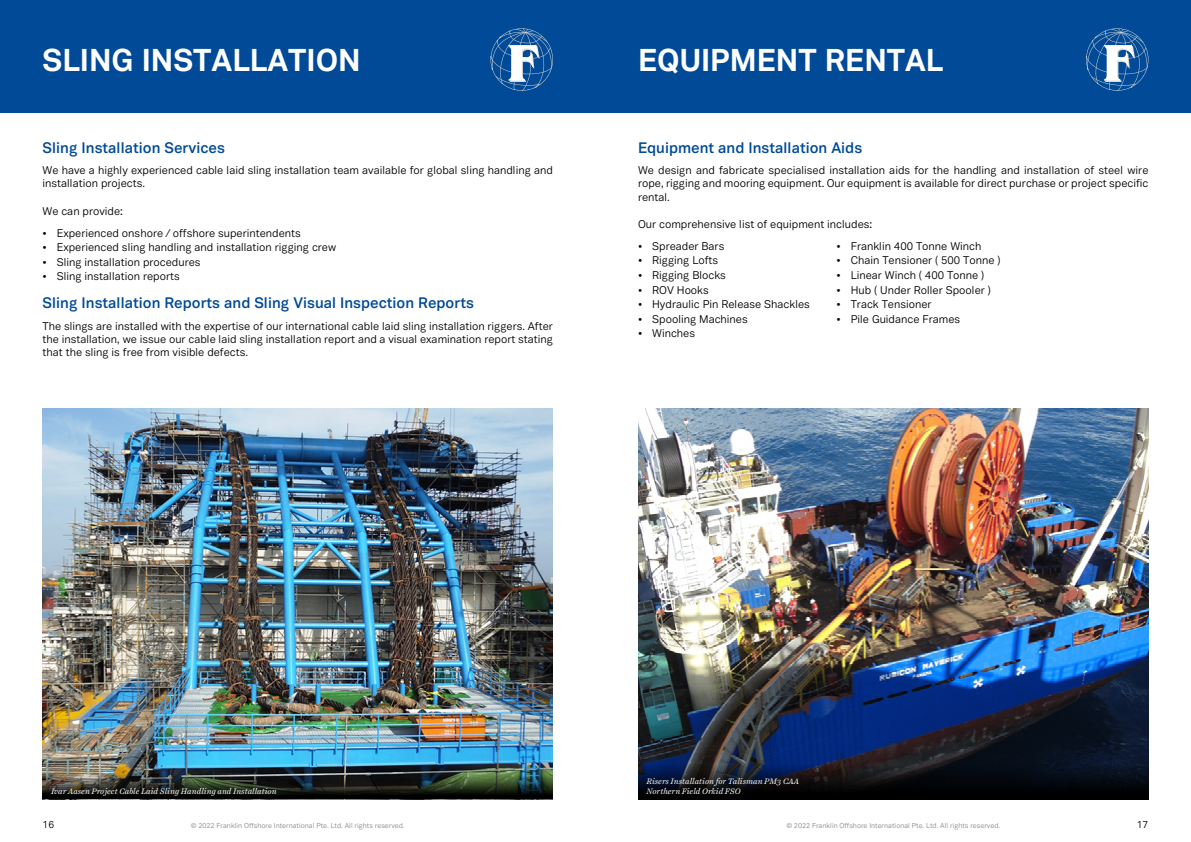
<style>
.page{position:relative;width:1191px;height:842px;background:#fff}
.page>*{position:absolute;margin:0;border:0;box-sizing:border-box;transform-origin:0 0}
.t1{font:700 31px "Vaud";color:#fff}
.t2{font:600 15px "Vaud Display";color:#004a98}
.t3{font:11px/13.2px "Vaud";color:#000;text-align:justify}
.t4{font:10px "Vaud";color:#000}
.t5{font:italic 8px/9.6px "Harriet Text";color:#fff}
.t6{font:7px "Vaud";color:#878a8e}
</style>
<div class="page">
<div style="left:0;top:0;width:595px;height:113px;background:#004a98"></div>
<svg style="left:490px;top:28px;width:63px;height:63px"></svg>
<div style="left:595px;top:0;width:596px;height:113px;background:#004a98"></div>
<svg style="left:1086px;top:28px;width:62px;height:63px"></svg>
<img style="left:43px;top:408px;width:510px;height:365px">
<img style="left:43px;top:773px;width:510px;height:26px">
<img style="left:638px;top:408px;width:510px;height:356px">
<svg style="left:638px;top:764px;width:510px;height:35px;background:#0a0d16"></svg>
<h1 class="t1" style="left:43px;top:41px;width:320px">SLING INSTALLATION</h1>
<h1 class="t1" style="left:638px;top:41px;width:307px">EQUIPMENT RENTAL</h1>
<h2 class="t2" style="left:43px;top:138px;width:184px">Sling Installation Services</h2>
<p class="t3" style="left:43px;top:164px;width:512px">We have a highly experienced cable laid sling installation team available for global sling handling and installation projects.</p>
<p class="t3" style="left:43px;top:204px;width:82px">We can provide:</p>
<p class="t3" style="left:43px;top:226px;width:260px">• Experienced onshore / offshore superintendents</p>
<p class="t3" style="left:43px;top:241px;width:295px">• Experienced sling handling and installation rigging crew</p>
<p class="t3" style="left:43px;top:255px;width:160px">• Sling installation procedures</p>
<p class="t3" style="left:43px;top:270px;width:139px">• Sling installation reports</p>
<h2 class="t2" style="left:43px;top:294px;width:433px">Sling Installation Reports and Sling Visual Inspection Reports</h2>
<p class="t3" style="left:43px;top:319px;width:512px">The slings are installed with the expertise of our international cable laid sling installation riggers. After the installation, we issue our cable laid sling installation report and a visual examination report stating that the sling is free from visible defects.</p>
<h2 class="t2" style="left:638px;top:138px;width:226px">Equipment and Installation Aids</h2>
<p class="t3" style="left:638px;top:164px;width:512px">We design and fabricate specialised installation aids for the handling and installation of steel wire rope, rigging and mooring equipment. Our equipment is available for direct purchase or project specific rental.</p>
<p class="t3" style="left:638px;top:217px;width:236px">Our comprehensive list of equipment includes:</p>
<p class="t3" style="left:638px;top:239px;width:88px">• Spreader Bars</p>
<p class="t3" style="left:638px;top:254px;width:82px">• Rigging Lofts</p>
<p class="t3" style="left:638px;top:268px;width:89px">• Rigging Blocks</p>
<p class="t3" style="left:638px;top:283px;width:72px">• ROV Hooks</p>
<p class="t3" style="left:638px;top:298px;width:173px">• Hydraulic Pin Release Shackles</p>
<p class="t3" style="left:638px;top:312px;width:111px">• Spooling Machines</p>
<p class="t3" style="left:638px;top:327px;width:59px">• Winches</p>
<p class="t3" style="left:836px;top:239px;width:146px">• Franklin 400 Tonne Winch</p>
<p class="t3" style="left:836px;top:254px;width:166px">• Chain Tensioner ( 500 Tonne )</p>
<p class="t3" style="left:836px;top:268px;width:149px">• Linear Winch ( 400 Tonne )</p>
<p class="t3" style="left:836px;top:283px;width:156px">• Hub ( Under Roller Spooler )</p>
<p class="t3" style="left:836px;top:298px;width:97px">• Track Tensioner</p>
<p class="t3" style="left:836px;top:312px;width:125px">• Pile Guidance Frames</p>
<p class="t5" style="left:51px;top:786px;width:227px">Ivar Aasen Project Cable Laid Sling Handling and Installation</p>
<p class="t5" style="left:646px;top:776px;width:154px">Risers Installation for Talisman PM3 CAA<br>Northern Field Orkid FSO</p>
<p class="t4" style="left:43px;top:818px;width:13px">16</p>
<p class="t6" style="left:191px;top:821px;width:215px">© 2022 Franklin Offshore International Pte. Ltd. All rights reserved.</p>
<p class="t6" style="left:786px;top:821px;width:215px">© 2022 Franklin Offshore International Pte. Ltd. All rights reserved.</p>
<p class="t4" style="left:1136px;top:818px;width:13px">17</p>
</div>
